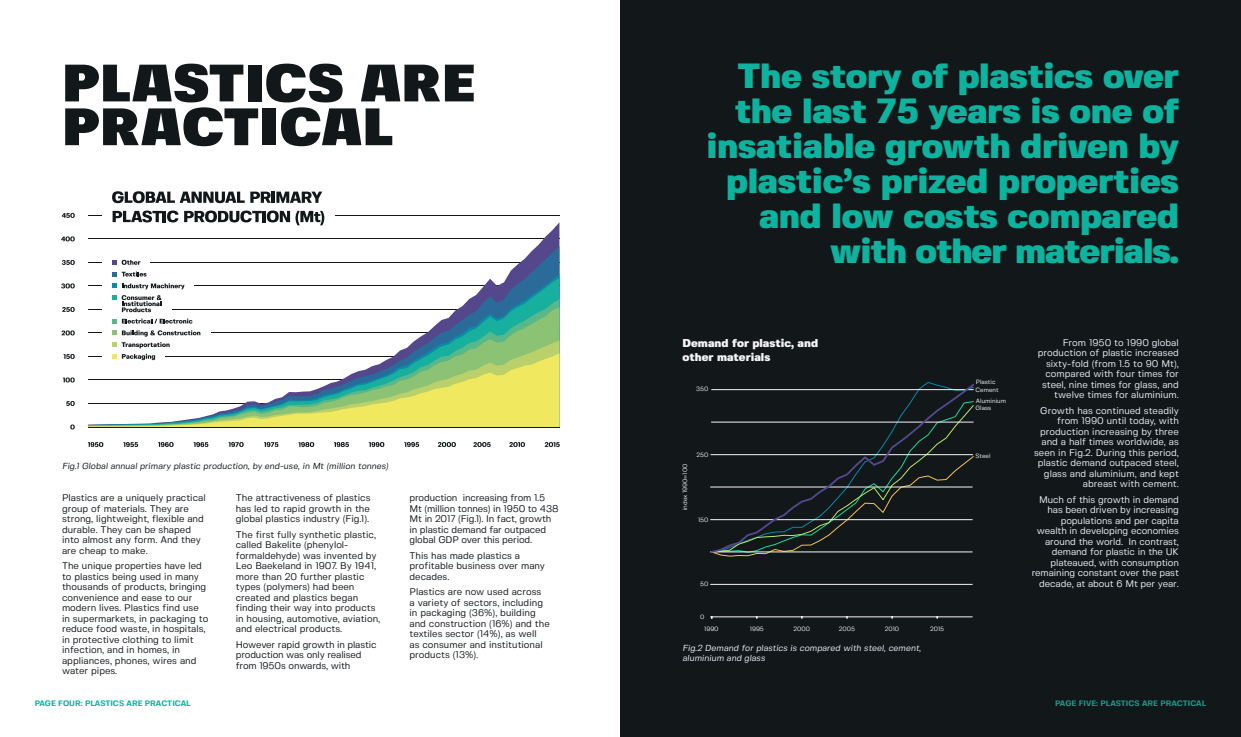
<style>
.page{position:relative;width:1241px;height:737px;background:#fff}
.page>*{position:absolute;margin:0;border:0;box-sizing:border-box;transform-origin:0 0}
.t1{font:900 52.5px/43.8px "Fivo Sans Modern";color:#12171a}
.t2{font:900 35px/35px "Fivo Sans";letter-spacing:-.01em;color:#0db39e;text-align:right}
.t3{font:900 11.38px/13.7px "Fivo Sans";color:#f5f5f7}
.t4{font:9.62px/10.5px "Fivo Sans";color:#12171a}
.t5{font:9.62px/10.5px "Fivo Sans";color:#e8f2f7;text-align:right}
.t6{font:italic 8.75px "Fivo Sans";color:#12171a}
.t7{font:italic 8.75px/10.5px "Fivo Sans";color:#e8f2f7}
.t8{font:700 7.88px "Fivo Sans";color:#0db29e}
.t9{font:700 7.88px "Fivo Sans";color:#1d9887}
.t10{font:6.21px/11px "Fivo Sans";color:#f5f5f7}
</style>
<div class="page">
<div style="left:620px;top:0;width:620px;height:737px;background:#12171a"></div>
<hr style="left:710px;top:487px;width:261px;height:1px;background:#f5f5f7">
<hr style="left:710px;top:519px;width:261px;height:1px;background:#f5f5f7">
<hr style="left:710px;top:552px;width:261px;height:1px;background:#f5f5f7">
<hr style="left:710px;top:584px;width:261px;height:1px;background:#f5f5f7">
<hr style="left:710px;top:616px;width:261px;height:1px;background:#f5f5f7">
<svg style="left:711px;top:382px;width:262px;height:172px"></svg>
<hr style="left:335px;top:215px;width:224px;height:1px;background:#12171a">
<svg style="left:88px;top:215px;width:14px;height:1px"></svg>
<svg style="left:88px;top:222px;width:471px;height:24px"></svg>
<svg style="left:88px;top:246px;width:471px;height:27px"></svg>
<svg style="left:88px;top:278px;width:471px;height:21px"></svg>
<svg style="left:461px;top:299px;width:98px;height:8px"></svg>
<svg style="left:88px;top:307px;width:471px;height:33px"></svg>
<svg style="left:413px;top:340px;width:146px;height:2px"></svg>
<svg style="left:112px;top:260px;width:28px;height:5px"></svg>
<svg style="left:112px;top:271px;width:34px;height:5px"></svg>
<svg style="left:112px;top:283px;width:72px;height:6px"></svg>
<svg style="left:112px;top:295px;width:50px;height:17px"></svg>
<svg style="left:112px;top:318px;width:80px;height:5px"></svg>
<svg style="left:112px;top:330px;width:88px;height:6px"></svg>
<svg style="left:88px;top:342px;width:471px;height:85px"></svg>
<svg style="left:88px;top:442px;width:15px;height:5px"></svg>
<svg style="left:70px;top:424px;width:5px;height:5px"></svg>
<svg style="left:62px;top:213px;width:13px;height:5px"></svg>
<svg style="left:61px;top:236px;width:14px;height:5px"></svg>
<svg style="left:62px;top:260px;width:13px;height:5px"></svg>
<svg style="left:61px;top:283px;width:14px;height:5px"></svg>
<svg style="left:62px;top:307px;width:13px;height:5px"></svg>
<svg style="left:61px;top:330px;width:14px;height:5px"></svg>
<hr style="left:88px;top:427px;width:471px;height:1px;background:#12171a">
<svg style="left:64px;top:354px;width:11px;height:5px"></svg>
<svg style="left:63px;top:377px;width:12px;height:5px"></svg>
<svg style="left:66px;top:401px;width:9px;height:5px"></svg>
<svg style="left:123px;top:442px;width:15px;height:5px"></svg>
<svg style="left:158px;top:442px;width:16px;height:5px"></svg>
<svg style="left:193px;top:442px;width:15px;height:5px"></svg>
<svg style="left:228px;top:442px;width:15px;height:5px"></svg>
<svg style="left:264px;top:442px;width:14px;height:5px"></svg>
<svg style="left:298px;top:442px;width:16px;height:5px"></svg>
<svg style="left:334px;top:442px;width:15px;height:5px"></svg>
<svg style="left:369px;top:442px;width:15px;height:5px"></svg>
<svg style="left:404px;top:442px;width:15px;height:5px"></svg>
<svg style="left:438px;top:442px;width:18px;height:5px"></svg>
<svg style="left:473px;top:442px;width:17px;height:5px"></svg>
<svg style="left:509px;top:442px;width:16px;height:5px"></svg>
<svg style="left:544px;top:442px;width:15px;height:5px"></svg>
<svg style="left:112px;top:191px;width:210px;height:12px"></svg>
<svg style="left:113px;top:210px;width:65px;height:12px"></svg>
<svg style="left:184px;top:210px;width:140px;height:15px"></svg>
<h1 class="t1" style="left:62px;top:61px;width:414px">PLASTICS ARE<br>PRACTICAL</h1>
<h2 class="t2" style="left:706px;top:58px;width:474px">The story of plastics over the last 75 years is one of insatiable growth driven by plastic’s prized properties and low costs compared with other materials.</h2>
<p class="t6" style="left:62px;top:461px;width:328px">Fig.1 Global annual primary plastic production, by end-use, in Mt (million tonnes)</p>
<p class="t4" style="left:62px;top:492px;width:145px">Plastics are a uniquely practical group of materials. They are strong, lightweight, flexible and durable. They can be shaped into almost any form. And they are cheap to make.</p>
<p class="t4" style="left:62px;top:560px;width:148px">The unique properties have led to plastics being used in many thousands of products, bringing convenience and ease to our modern lives. Plastics find use in supermarkets, in packaging to reduce food waste, in hospitals, in protective clothing to limit infection, and in homes, in appliances, phones, wires and water pipes.</p>
<p class="t4" style="left:236px;top:492px;width:136px;text-align:justify">The attractiveness of plastics has led to rapid growth in the global plastics industry (Fig.1).</p>
<p class="t4" style="left:236px;top:529px;width:146px">The first fully synthetic plastic, called Bakelite (phenylol&shy;formaldehyde) was invented by<br>Leo Baekeland in 1907. By 1941, more than 20 further plastic types (polymers) had been created and plastics began finding their way into products in housing, automotive, aviation, and electrical products.</p>
<p class="t4" style="left:236px;top:639px;width:142px">However rapid growth in plastic production was only realised from 1950s onwards, with</p>
<p class="t4" style="left:409px;top:492px;width:150px">production increasing from 1.5<br>Mt (million tonnes) in 1950 to 438<br>Mt in 2017 (Fig.1). In fact, growth in plastic demand far outpaced global GDP over this period.</p>
<p class="t4" style="left:409px;top:550px;width:137px">This has made plastics a profitable business over many decades.</p>
<p class="t4" style="left:409px;top:586px;width:142px">Plastics are now used across<br>a variety of sectors, including in packaging (36%), building and construction (16%) and the textiles sector (14%), as well<br>as consumer and institutional products (13%).</p>
<p class="t3" style="left:682px;top:336px;width:137px">Demand for plastic, and other materials</p>
<p class="t10" style="left:696px;top:384px;width:14px">350</p>
<p class="t10" style="left:679px;top:510px;width:48px;rotate:-90deg">index 1990=100</p>
<p class="t10" style="left:696px;top:449px;width:13px">250</p>
<p class="t10" style="left:698px;top:514px;width:12px">150</p>
<p class="t10" style="left:700px;top:578px;width:10px">50</p>
<p class="t10" style="left:704px;top:610px;width:16px;line-height:12.7px;text-indent:-4px">0<br>1990</p>
<p class="t10" style="left:749px;top:623px;width:15px">1995</p>
<p class="t10" style="left:793px;top:623px;width:18px">2000</p>
<p class="t10" style="left:838px;top:623px;width:18px">2005</p>
<p class="t10" style="left:884px;top:623px;width:16px">2010</p>
<p class="t10" style="left:929px;top:623px;width:16px">2015</p>
<p class="t7" style="left:682px;top:642px;width:240px">Fig.2 Demand for plastics is compared with steel, cement, aluminium and glass</p>
<p class="t10" style="left:975px;top:376px;width:21px">Plastic</p>
<p class="t10" style="left:975px;top:384px;width:32px">Cement<br>Aluminium</p>
<p class="t10" style="left:975px;top:402px;width:17px">Glass</p>
<p class="t10" style="left:975px;top:450px;width:16px">Steel</p>
<p class="t5" style="left:1037px;top:337px;width:142px">From 1950 to 1990 global production of plastic increased sixty-fold (from 1.5 to 90 Mt), compared with four times for steel, nine times for glass, and twelve times for aluminium.</p>
<p class="t5" style="left:1033px;top:405px;width:146px">Growth has continued steadily from 1990 until today, with production increasing by three and a half times worldwide, as seen in Fig.2. During this period, plastic demand outpaced steel, glass and aluminium, and kept abreast with cement.</p>
<p class="t5" style="left:1031px;top:494px;width:149px">Much of this growth in demand has been driven by increasing populations and per capita wealth in developing economies around the world. In contrast, demand for plastic in the UK plateaued, with consumption remaining constant over the past decade, at about 6 Mt per year.</p>
<p class="t8" style="left:35px;top:698px;width:157px">PAGE FOUR: PLASTICS ARE PRACTICAL</p>
<p class="t9" style="left:1055px;top:698px;width:152px">PAGE FIVE: PLASTICS ARE PRACTICAL</p>
</div>
